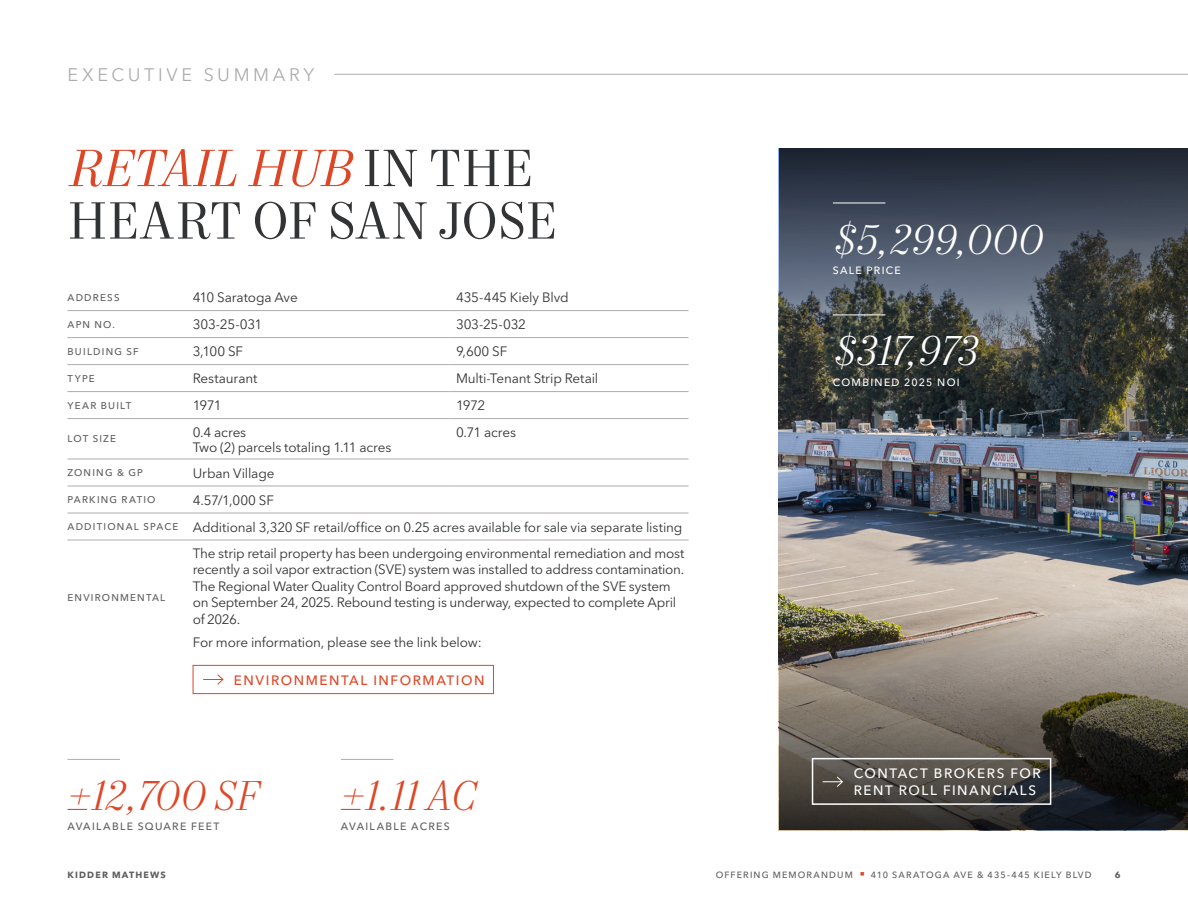
<style>
.page{position:relative;width:1188px;height:918px;background:#fff}
.page>*{position:absolute;margin:0;border:0;box-sizing:border-box;transform-origin:0 0}
.t1{font:52.5px/52.5px "Mort Modern 08";letter-spacing:-.005em;color:#323335}
.t2{font:italic 300 42px "Mort Modern 07";letter-spacing:.005em;color:#fff}
.t3{font:italic 300 42px "Mort Modern 07";letter-spacing:-.02em;color:#de4726}
.t4{font:18px "Avenir Next LT Pro";letter-spacing:.2em;color:#afabac}
.t5{font:13.5px/16.5px "Avenir Next LT Pro";letter-spacing:-.015em;color:#323335}
.t6{font:500 13.5px/16.5px "Avenir Next LT Pro";letter-spacing:.115em;color:#fff}
.t7{font:500 13.5px "Avenir Next LT Pro";letter-spacing:.115em;color:#de4726}
.t8{font:500 10.5px "Avenir Next LT Pro";letter-spacing:.125em;color:#5f5d5e}
.t9{font:500 10.5px "Avenir Next LT Pro";letter-spacing:.125em;color:#fff}
.t10{font:500 9.75px "Avenir Next LT Pro";letter-spacing:.125em;color:#5f5d5e}
.t11{font:500 9px "Avenir Next LT Pro";letter-spacing:.13em;color:#5f5d5e}
.t12{font:700 9px "Avenir Next LT Pro";letter-spacing:.13em;color:#5f5d5e}
.s1{font-style:italic;color:#de4726}
.s2{font-weight:500;font-size:9.75px;color:#5f5d5e}
.s3{font-family:"Mort Modern 08";font-weight:400}
.s4{color:#de4726}
</style>
<div class="page">
<svg style="left:779px;top:149px;width:409px;height:286px;background:#3e444a"></svg>
<hr style="left:68px;top:310px;width:118px;height:1px;background:#afabac">
<hr style="left:186px;top:310px;width:263px;height:1px;background:#afabac">
<hr style="left:449px;top:310px;width:239px;height:1px;background:#afabac">
<hr style="left:68px;top:337px;width:118px;height:1px;background:#afabac">
<hr style="left:186px;top:337px;width:263px;height:1px;background:#afabac">
<hr style="left:449px;top:337px;width:239px;height:1px;background:#afabac">
<hr style="left:68px;top:364px;width:118px;height:1px;background:#afabac">
<hr style="left:186px;top:364px;width:263px;height:1px;background:#afabac">
<hr style="left:449px;top:364px;width:239px;height:1px;background:#afabac">
<hr style="left:68px;top:391px;width:118px;height:1px;background:#afabac">
<hr style="left:186px;top:391px;width:263px;height:1px;background:#afabac">
<hr style="left:449px;top:391px;width:239px;height:1px;background:#afabac">
<hr style="left:68px;top:418px;width:118px;height:1px;background:#afabac">
<hr style="left:186px;top:418px;width:263px;height:1px;background:#afabac">
<hr style="left:449px;top:418px;width:239px;height:1px;background:#afabac">
<hr style="left:68px;top:459px;width:118px;height:1px;background:#afabac">
<hr style="left:186px;top:459px;width:263px;height:1px;background:#afabac">
<hr style="left:449px;top:459px;width:239px;height:1px;background:#afabac">
<hr style="left:68px;top:486px;width:118px;height:1px;background:#afabac">
<hr style="left:186px;top:486px;width:263px;height:1px;background:#afabac">
<hr style="left:449px;top:486px;width:239px;height:1px;background:#afabac">
<hr style="left:68px;top:513px;width:118px;height:1px;background:#afabac">
<hr style="left:186px;top:513px;width:263px;height:1px;background:#afabac">
<hr style="left:449px;top:513px;width:239px;height:1px;background:#afabac">
<hr style="left:68px;top:540px;width:118px;height:1px;background:#afabac">
<hr style="left:186px;top:540px;width:263px;height:1px;background:#afabac">
<hr style="left:449px;top:540px;width:239px;height:1px;background:#afabac">
<hr style="left:68px;top:759px;width:52px;height:1px;background:#afabac">
<hr style="left:341px;top:759px;width:52px;height:1px;background:#afabac">
<div style="left:193px;top:665px;width:301px;height:29px;border:1px solid #de4726"></div>
<svg style="left:203px;top:674px;width:21px;height:11px"></svg>
<hr style="left:833px;top:203px;width:52px;height:1px;background:#fff">
<img style="left:779px;top:435px;width:409px;height:395px">
<div style="left:812px;top:758px;width:239px;height:47px;border:2px solid #fff"></div>
<svg style="left:823px;top:776px;width:20px;height:12px"></svg>
<hr style="left:833px;top:315px;width:52px;height:1px;background:#fff">
<hr style="left:334px;top:74px;width:854px;height:1px;background:#afabac">
<h3 class="t4" style="left:68px;top:64px;width:248px">EXECUTIVE SUMMARY</h3>
<h1 class="t1" style="left:68px;top:145px;width:491px"><span class="s1">RETAIL HUB</span> IN THE<br>HEART OF SAN JOSE</h1>
<p class="t10" style="left:68px;top:292px;width:54px">ADDRESS</p>
<p class="t5" style="left:193px;top:289px;width:106px">410 Saratoga Ave</p>
<p class="t5" style="left:456px;top:289px;width:114px">435-445 Kiely Blvd</p>
<p class="t10" style="left:68px;top:319px;width:49px">APN NO.</p>
<p class="t5" style="left:193px;top:316px;width:71px">303-25-031</p>
<p class="t5" style="left:456px;top:316px;width:72px">303-25-032</p>
<p class="t10" style="left:68px;top:346px;width:73px">BUILDING SF</p>
<p class="t5" style="left:193px;top:343px;width:52px">3,100 SF</p>
<p class="t5" style="left:456px;top:343px;width:53px">9,600 SF</p>
<p class="t10" style="left:68px;top:373px;width:29px">TYPE</p>
<p class="t5" style="left:193px;top:370px;width:66px">Restaurant</p>
<p class="t5" style="left:456px;top:370px;width:144px">Multi-Tenant Strip Retail</p>
<p class="t10" style="left:68px;top:400px;width:65px">YEAR BUILT</p>
<p class="t5" style="left:193px;top:397px;width:30px">1971</p>
<p class="t5" style="left:456px;top:397px;width:31px">1972</p>
<p class="t10" style="left:68px;top:433px;width:50px">LOT SIZE</p>
<p class="t5" style="left:193px;top:424px;width:55px">0.4 acres</p>
<p class="t5" style="left:456px;top:424px;width:62px">0.71 acres</p>
<p class="t5" style="left:193px;top:439px;width:200px">Two (2) parcels totaling 1.11 acres</p>
<p class="t10" style="left:68px;top:467px;width:77px">ZONING &amp; GP</p>
<p class="t5" style="left:193px;top:465px;width:83px">Urban Village</p>
<p class="t10" style="left:68px;top:494px;width:90px">PARKING RATIO</p>
<p class="t5" style="left:68px;top:486px;width:616px;line-height:27px;text-indent:125px">4.57/1,000 SF<br><span class="s2">ADDITIONAL SPACE</span> Additional 3,320 SF retail/office on 0.25 acres available for sale via separate listing</p>
<p class="t10" style="left:68px;top:592px;width:99px">ENVIRONMENTAL</p>
<p class="t5" style="left:193px;top:545px;width:493px">The strip retail property has been undergoing environmental remediation and most recently a soil vapor extraction (SVE) system was installed to address contamination.<br>The Regional Water Quality Control Board approved shutdown of the SVE system on September 24, 2025. Rebound testing is underway, expected to complete April of 2026.</p>
<p class="t5" style="left:193px;top:634px;width:291px">For more information, please see the link below:</p>
<p class="t7" style="left:234px;top:672px;width:252px">ENVIRONMENTAL INFORMATION</p>
<h2 class="t3" style="left:68px;top:770px;width:192px"><span class="s3">±</span>12,700 SF</h2>
<p class="t8" style="left:68px;top:820px;width:153px">AVAILABLE SQUARE FEET</p>
<h2 class="t3" style="left:341px;top:770px;width:136px"><span class="s3">±</span>1.11 AC</h2>
<p class="t8" style="left:341px;top:820px;width:110px">AVAILABLE ACRES</p>
<h2 class="t2" style="left:833px;top:214px;width:211px">$5,299,000</h2>
<p class="t9" style="left:833px;top:264px;width:69px">SALE PRICE</p>
<h2 class="t2" style="left:833px;top:326px;width:146px">$317,973</h2>
<p class="t9" style="left:833px;top:376px;width:128px">COMBINED 2025 NOI</p>
<p class="t6" style="left:854px;top:765px;width:189px">CONTACT BROKERS FOR<br>RENT ROLL FINANCIALS</p>
<p class="t12" style="left:68px;top:869px;width:100px">KIDDER MATHEWS</p>
<p class="t11" style="left:716px;top:869px;width:378px">OFFERING MEMORANDUM <span class="s4">■</span> 410 SARATOGA AVE &amp; 435-445 KIELY BLVD</p>
<p class="t12" style="left:1115px;top:869px;width:7px">6</p>
</div>
